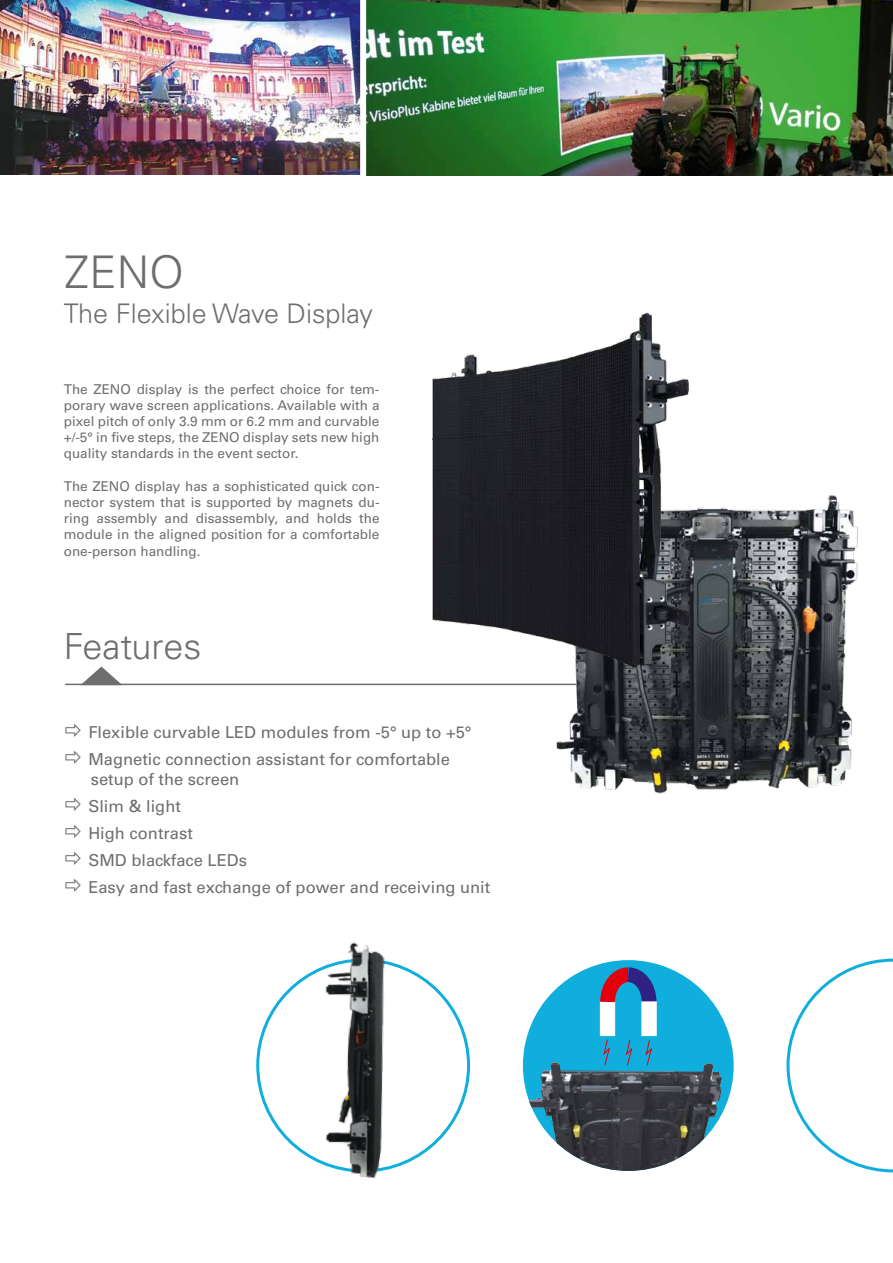
<style>
.page{position:relative;width:893px;height:1263px;background:#fff}
.page>*{position:absolute;margin:0;border:0;box-sizing:border-box;transform-origin:0 0}
.t1{font:300 45px "Univers LT Std";color:#6e6e6e}
.t2{font:300 36px "Univers LT Std";color:#6e6e6e}
.t3{font:300 27px "Univers LT Std";color:#6e6e6e}
.t4{font:16.5px/27px "Univers LT Std";color:#6e6e6e}
.t5{font:13.5px/16.2px "Univers LT Std";color:#6e6e6e;text-align:justify}
</style>
<div class="page">
<img style="left:0;top:0;width:893px;height:175px">
<div style="left:360px;top:0;width:6px;height:197px;background:#fff"></div>
<svg style="left:786px;top:959px;width:107px;height:213px"></svg>
<div style="left:523px;top:960px;width:211px;height:211px;background:#0faedc;border-radius:50%"></div>
<img style="left:523px;top:1054px;width:211px;height:117px">
<div style="left:600px;top:1002px;width:15px;height:34px;background:#fff;border:1px solid #fff"></div>
<svg style="left:593px;top:960px;width:71px;height:57px"></svg>
<div style="left:642px;top:1002px;width:14px;height:34px;background:#fff"></div>
<svg style="left:603px;top:1039px;width:8px;height:27px"></svg>
<svg style="left:625px;top:1039px;width:8px;height:27px"></svg>
<svg style="left:645px;top:1039px;width:8px;height:27px"></svg>
<img style="left:313px;top:942px;width:81px;height:236px">
<hr style="left:65px;top:684px;width:775px;height:1px;background:#6e6e6e">
<svg style="left:78px;top:666px;width:46px;height:20px"></svg>
<img style="left:540px;top:495px;width:319px;height:299px">
<img style="left:432px;top:312px;width:261px;height:364px">
<h1 class="t1" style="left:64px;top:245px;width:122px">ZENO</h1>
<h3 class="t3" style="left:64px;top:297px;width:311px">The Flexible Wave Display</h3>
<p class="t5" style="left:64px;top:381px;width:317px">The ZENO display is the perfect choice for tem&shy;porary wave screen applications. Available with a pixel pitch of only 3.9 mm or 6.2 mm and curvable +/-5° in five steps, the ZENO display sets new high quality standards in the event sector.</p>
<p class="t5" style="left:64px;top:478px;width:317px">The ZENO display has a sophisticated quick con&shy;nector system that is supported by magnets du&shy;ring assembly and disassembly, and holds the module in the aligned position for a comfortable one-person handling.</p>
<h2 class="t2" style="left:64px;top:625px;width:139px">Features</h2>
<p class="t4" style="left:88px;top:719px;width:385px">Flexible curvable LED modules from -5° up to +5°<br>Magnetic connection assistant for comfortable</p>
<p class="t4" style="left:88px;top:766px;width:404px">setup of the screen<br>Slim &amp; light<br>High contrast<br>SMD blackface LEDs<br>Easy and fast exchange of power and receiving unit</p>
</div>
